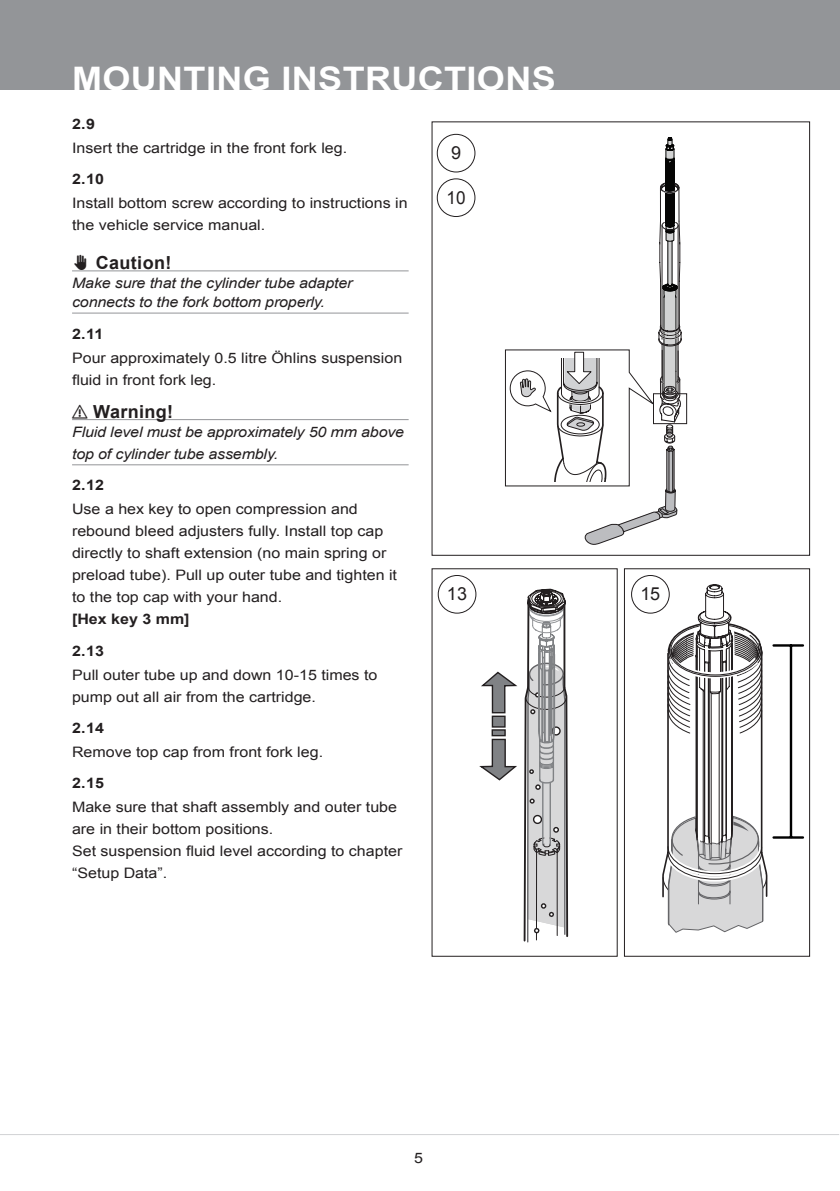
<style>
.page{position:relative;width:840px;height:1191px;background:#fff}
.page>*{position:absolute;margin:0;border:0;box-sizing:border-box;transform-origin:0 0}
.t1{font:700 32.4px "Arial";letter-spacing:.01em;color:#fff;scale:1.11 1}
.t2{font:700 18px "Arial";color:#231f20}
.t3{font:18px "Arial";color:#231f20}
.t4{font:18px "Arial";color:#231f20;scale:.95 1}
.t5{font:14.4px/22px "Arial";color:#231f20;scale:1.11 1}
.t6{font:italic 14.4px/19px "Arial";letter-spacing:-.01em;color:#231f20;scale:1.11 1}
.t7{font:700 14.4px/31.4px "Arial";color:#231f20;scale:1.11 1}
</style>
<div class="page">
<div style="left:0;top:0;width:839px;height:90px;background:#939598"></div>
<hr style="left:0;top:1134px;width:838px;height:1px;background:#d1d2d4">
<hr style="left:72px;top:270px;width:336px;height:1px;background:#939598">
<hr style="left:72px;top:313px;width:336px;height:1px;background:#939598">
<hr style="left:72px;top:419px;width:336px;height:1px;background:#939598">
<hr style="left:72px;top:464px;width:336px;height:1px;background:#939598">
<div style="left:623px;top:568px;width:186px;height:388px;border:1px solid #231f20"></div>
<hr style="left:773px;top:644px;width:29px;height:2px;background:#000">
<hr style="left:773px;top:836px;width:29px;height:2px;background:#000">
<hr style="left:789px;top:645px;width:2px;height:192px;background:#000">
<svg style="left:661px;top:584px;width:107px;height:348px"></svg>
<div style="left:631px;top:575px;width:38px;height:38px;background:#fff;border-radius:50%"></div>
<div style="left:630px;top:575px;width:39px;height:38px;border:1px solid #231f20;border-radius:50%"></div>
<div style="left:437px;top:575px;width:39px;height:38px;border:1px solid #231f20;border-radius:50%"></div>
<svg style="left:479px;top:589px;width:88px;height:353px"></svg>
<div style="left:436px;top:134px;width:39px;height:38px;border:1px solid #231f20;border-radius:50%"></div>
<div style="left:436px;top:178px;width:39px;height:39px;border:1px solid #231f20;border-radius:50%"></div>
<svg style="left:504px;top:137px;width:177px;height:408px"></svg>
<h1 class="t1" style="left:72px;top:57px;width:437px">MOUNTING INSTRUCTIONS</h1>
<p class="t7" style="left:72px;top:108px;width:22px">2.9</p>
<p class="t5" style="left:72px;top:137px;width:249px">Insert the cartridge in the front fork leg.</p>
<p class="t7" style="left:72px;top:164px;width:30px">2.10</p>
<p class="t5" style="left:72px;top:192px;width:304px">Install bottom screw according to instructions in the vehicle service manual.</p>
<p class="t2" style="left:72px;top:251px;width:28px">✋✋CAUTION!</p>
<p class="t6" style="left:72px;top:274px;width:254px">Make sure that the cylinder tube adapter connects to the fork bottom properly.</p>
<p class="t7" style="left:72px;top:318px;width:30px">2.11</p>
<p class="t5" style="left:72px;top:346px;width:299px">Pour approximately 0.5 litre Öhlins suspension fluid in front fork leg.</p>
<p class="t2" style="left:72px;top:399px;width:57px">⚠⚠ WARNING!</p>
<p class="t6" style="left:72px;top:421px;width:300px;line-height:22px">Fluid level must be approximately 50 mm above top of cylinder tube assembly.</p>
<p class="t7" style="left:72px;top:470px;width:30px">2.12</p>
<p class="t5" style="left:72px;top:498px;width:294px">Use a hex key to open compression and rebound bleed adjusters fully. Install top cap directly to shaft extension (no main spring or preload tube). Pull up outer tube and tighten it to the top cap with your hand.</p>
<p class="t7" style="left:72px;top:604px;width:107px">[HEX KEY 3 MM]<br>2.13</p>
<p class="t5" style="left:72px;top:664px;width:276px">Pull outer tube up and down 10-15 times to pump out all air from the cartridge.</p>
<p class="t7" style="left:72px;top:712px;width:30px">2.14</p>
<p class="t5" style="left:72px;top:741px;width:227px">Remove top cap from front fork leg.</p>
<p class="t7" style="left:72px;top:768px;width:30px">2.15</p>
<p class="t5" style="left:72px;top:796px;width:299px">Make sure that shaft assembly and outer tube are in their bottom positions.<br>Set suspension fluid level according to chapter “Setup Data”.</p>
<p class="t3" style="left:451px;top:141px;width:12px">9</p>
<p class="t4" style="left:446px;top:186px;width:22px">10</p>
<p class="t3" style="left:446px;top:582px;width:22px">13</p>
<p class="t3" style="left:640px;top:582px;width:21px">15</p>
<p class="t5" style="left:414px;top:1147px;width:10px">5</p>
</div>
